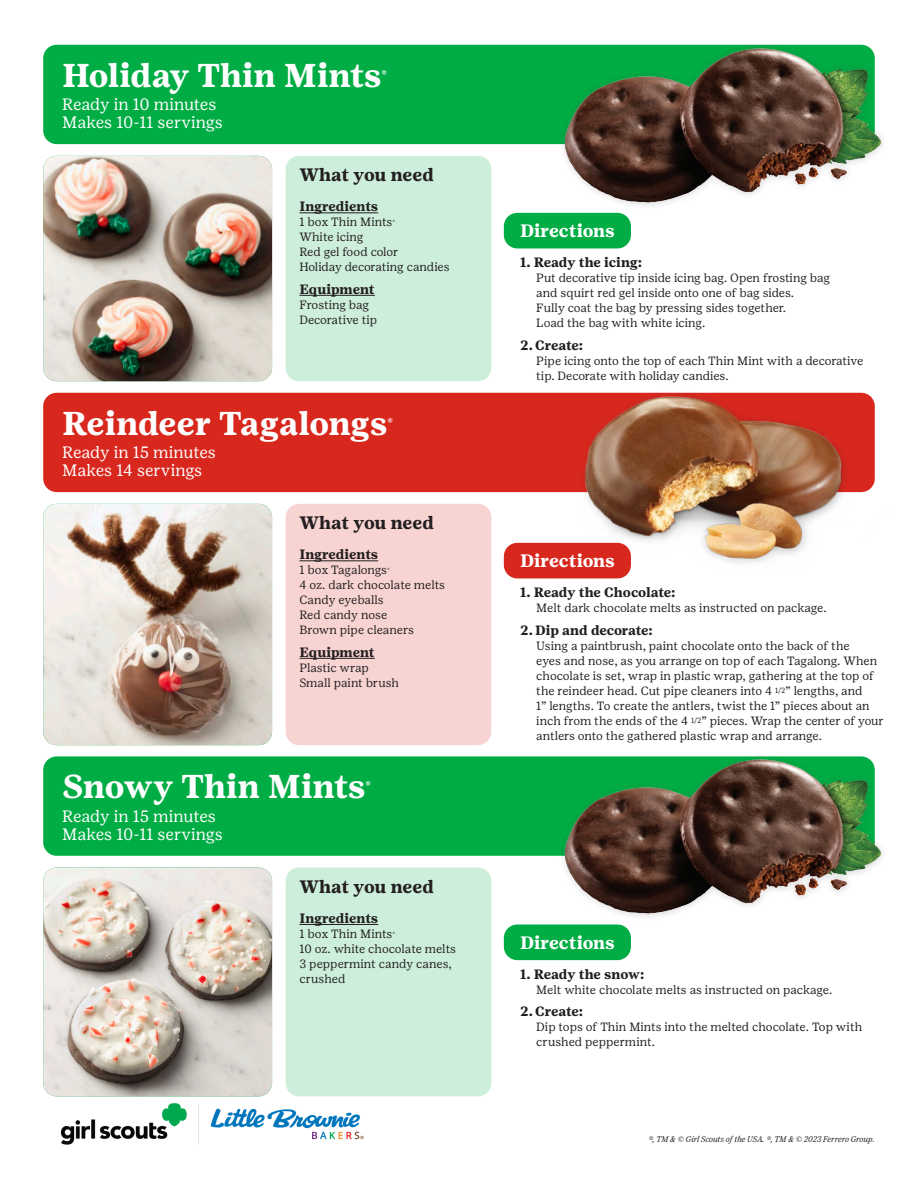
<style>
.page{position:relative;width:918px;height:1188px;background:#fff}
.page>*{position:absolute;margin:0;border:0;box-sizing:border-box;transform-origin:0 0}
.t1{font:700 33px "Girl Scout Text";color:#fff}
.t2{font:700 18px "Girl Scout Text";letter-spacing:-.005em;color:#231f20}
.t3{font:700 18px "Girl Scout Text";color:#fff}
.t4{font:16.5px "Girl Scout Text";letter-spacing:-.005em;color:#fff}
.t5{font:700 13.5px "Girl Scout Text";letter-spacing:-.01em;color:#231f20}
.t6{font:12px/15px "Girl Scout Text";color:#231f20}
.t7{font:12px "Girl Scout Text";letter-spacing:-.02em;color:#231f20}
.t8{font:700 9.6px "Girl Scout Text";color:#fff}
.t9{font:italic 300 8.25px "Girl Scout Display";color:#231f20}
.t10{font:4.5px "Girl Scout Text";color:#231f20}
.s1{font-size:7.5px}
.s2{font-family:"Girl Scout Display";font-weight:300}
</style>
<div class="page">
<div style="left:286px;top:156px;width:205px;height:225px;background:#cdeeda;border-radius:14px"></div>
<div style="left:43px;top:45px;width:832px;height:99px;background:#00ad44;border-radius:14px"></div>
<img style="left:54px;top:1093px;width:324px;height:52px">
<hr style="left:299px;top:212px;width:79px;height:1px;background:#231f20">
<hr style="left:299px;top:295px;width:76px;height:1px;background:#231f20">
<img style="left:536px;top:44px;width:347px;height:162px">
<img style="left:43px;top:156px;width:229px;height:225px">
<div style="left:504px;top:213px;width:127px;height:35px;background:#00ad44;border-radius:14px"></div>
<div style="left:286px;top:504px;width:205px;height:241px;background:#f7d4d2;border-radius:14px"></div>
<div style="left:43px;top:393px;width:832px;height:99px;background:#d8281e;border-radius:14px"></div>
<hr style="left:299px;top:560px;width:79px;height:1px;background:#231f20">
<hr style="left:299px;top:658px;width:76px;height:1px;background:#231f20">
<img style="left:536px;top:392px;width:339px;height:184px">
<img style="left:43px;top:504px;width:229px;height:241px">
<div style="left:504px;top:543px;width:127px;height:35px;background:#d8281e;border-radius:14px"></div>
<div style="left:286px;top:867px;width:205px;height:229px;background:#cdeeda;border-radius:14px"></div>
<div style="left:43px;top:756px;width:832px;height:100px;background:#00ad44;border-radius:14px"></div>
<hr style="left:299px;top:924px;width:79px;height:1px;background:#231f20">
<img style="left:536px;top:756px;width:347px;height:161px">
<img style="left:43px;top:867px;width:229px;height:229px">
<div style="left:504px;top:924px;width:127px;height:36px;background:#00ad44;border-radius:14px"></div>
<p class="t1" style="left:62px;top:56px;width:321px">Holiday Thin Mints</p>
<p class="t8" style="left:382px;top:68px;width:7px">®</p>
<p class="t4" style="left:62px;top:95px;width:156px">Ready in 10 minutes</p>
<p class="t4" style="left:62px;top:113px;width:162px">Makes 10-11 servings</p>
<p class="t2" style="left:299px;top:165px;width:136px">What you need</p>
<p class="t5" style="left:299px;top:199px;width:80px">Ingredients</p>
<p class="t6" style="left:299px;top:215px;width:95px">1 box Thin Mints</p>
<p class="t10" style="left:393px;top:219px;width:4px">®</p>
<p class="t6" style="left:299px;top:230px;width:65px">White icing</p>
<p class="t7" style="left:299px;top:246px;width:100px">Red gel food color</p>
<p class="t6" style="left:299px;top:260px;width:152px">Holiday decorating candies</p>
<p class="t5" style="left:299px;top:281px;width:77px">Equipment</p>
<p class="t6" style="left:299px;top:297px;width:71px">Frosting bag</p>
<p class="t6" style="left:299px;top:312px;width:79px">Decorative tip</p>
<p class="t1" style="left:62px;top:404px;width:327px">Reindeer Tagalongs</p>
<p class="t8" style="left:388px;top:416px;width:7px">®</p>
<p class="t4" style="left:62px;top:443px;width:155px">Ready in 15 minutes</p>
<p class="t4" style="left:62px;top:461px;width:142px">Makes 14 servings</p>
<p class="t2" style="left:299px;top:513px;width:136px">What you need</p>
<p class="t5" style="left:299px;top:547px;width:80px">Ingredients</p>
<p class="t6" style="left:299px;top:563px;width:89px">1 box Tagalongs</p>
<p class="t10" style="left:387px;top:567px;width:4px">®</p>
<p class="t6" style="left:299px;top:578px;width:147px">4 oz. dark chocolate melts</p>
<p class="t6" style="left:299px;top:593px;width:86px">Candy eyeballs</p>
<p class="t6" style="left:299px;top:608px;width:89px">Red candy nose</p>
<p class="t6" style="left:299px;top:623px;width:116px">Brown pipe cleaners</p>
<p class="t5" style="left:299px;top:644px;width:77px">Equipment</p>
<p class="t6" style="left:299px;top:660px;width:71px">Plastic wrap</p>
<p class="t6" style="left:299px;top:675px;width:101px">Small paint brush</p>
<p class="t1" style="left:62px;top:767px;width:305px">Snowy Thin Mints</p>
<p class="t8" style="left:366px;top:779px;width:7px">®</p>
<p class="t4" style="left:62px;top:807px;width:155px">Ready in 15 minutes</p>
<p class="t4" style="left:62px;top:825px;width:162px">Makes 10-11 servings</p>
<p class="t2" style="left:299px;top:876px;width:136px">What you need</p>
<p class="t5" style="left:299px;top:911px;width:80px">Ingredients</p>
<p class="t6" style="left:299px;top:927px;width:95px">1 box Thin Mints</p>
<p class="t10" style="left:393px;top:931px;width:4px">®</p>
<p class="t6" style="left:299px;top:942px;width:158px">10 oz. white chocolate melts</p>
<p class="t6" style="left:299px;top:957px;width:154px">3 peppermint candy canes, crushed</p>
<p class="t3" style="left:520px;top:220px;width:96px">Directions</p>
<p class="t5" style="left:520px;top:254px;width:123px">1. Ready the icing:</p>
<p class="t6" style="left:536px;top:270px;width:295px">Put decorative tip inside icing bag. Open frosting bag and squirt red gel inside onto one of bag sides.<br>Fully coat the bag by pressing sides together.<br>Load the bag with white icing.</p>
<p class="t5" style="left:520px;top:337px;width:65px">2. Create:</p>
<p class="t6" style="left:536px;top:353px;width:328px">Pipe icing onto the top of each Thin Mint with a decorative tip. Decorate with holiday candies.</p>
<p class="t3" style="left:520px;top:550px;width:96px">Directions</p>
<p class="t5" style="left:520px;top:584px;width:157px">1. Ready the Chocolate:</p>
<p class="t6" style="left:536px;top:600px;width:292px">Melt dark chocolate melts as instructed on package.</p>
<p class="t5" style="left:520px;top:622px;width:134px">2. Dip and decorate:</p>
<p class="t6" style="left:536px;top:638px;width:349px">Using a paintbrush, paint chocolate onto the back of the<br>eyes and nose, as you arrange on top of each Tagalong. When chocolate is set, wrap in plastic wrap, gathering at the top of the reindeer head. Cut pipe cleaners into 4 <span class="s1">1/2</span><span class="s2">”</span> lengths, and<br>1” lengths. To create the antlers, twist the 1” pieces about an inch from the ends of the 4 <span class="s1">1/2</span>” pieces. Wrap the center of your antlers onto the gathered plastic wrap and arrange.</p>
<p class="t3" style="left:520px;top:932px;width:96px">Directions</p>
<p class="t5" style="left:520px;top:966px;width:126px">1. Ready the snow:</p>
<p class="t6" style="left:536px;top:982px;width:298px">Melt white chocolate melts as instructed on package.</p>
<p class="t5" style="left:520px;top:1004px;width:65px">2. Create:</p>
<p class="t6" style="left:536px;top:1020px;width:327px">Dip tops of Thin Mints into the melted chocolate. Top with crushed peppermint.</p>
<p class="t9" style="left:648px;top:1134px;width:228px">®, TM &amp; © Girl Scouts of the USA. ®, TM &amp; © 2023 Ferrero Group.</p>
</div>
